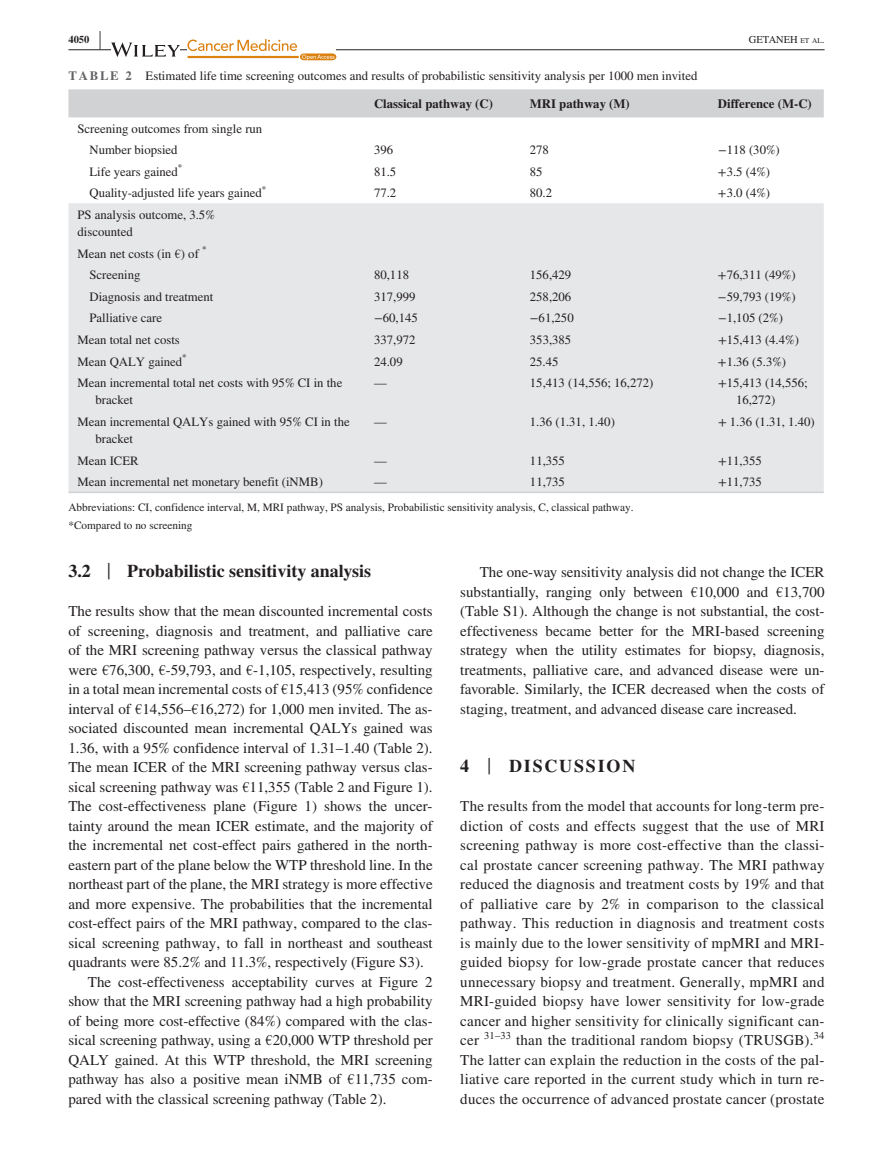
<style>
.page{position:relative;width:893px;height:1174px;background:#fff}
.page>*{position:absolute;margin:0;border:0;box-sizing:border-box;transform-origin:0 0}
.t1{font:700 25.95px "STIX";color:#231f20;scale:.36 1}
.t2{font:700 18px "STIX";color:#231f20}
.t3{font:700 18px "STIX";letter-spacing:.1em;color:#231f20}
.t4{font:15px/19.5px "STIX";color:#231f20;text-align:justify}
.t5{font:12.75px/17.2px "STIX";color:#231f20}
.t6{font:700 12.75px "STIX";color:#231f20}
.t7{font:11.25px/18px "STIX";color:#231f20}
.t8{font:10.5px "STIX";color:#231f20}
.t9{font:10.5px "STIX";color:#231f20}
.t10{font:700 10.5px "STIX";color:#231f20}
.s1{font-size:7.35px}
.s2{font-weight:700;color:#636366}
.s3{font-weight:400;font-size:23.7px}
</style>
<div class="page">
<hr style="left:68px;top:49px;width:756px;height:1px;background:#231f20">
<svg style="left:111px;top:43px;width:69px;height:14px"></svg>
<svg style="left:187px;top:39px;width:149px;height:21px"></svg>
<div style="left:68px;top:89px;width:756px;height:28px;background:#d1d2d4"></div>
<svg style="left:68px;top:203px;width:756px;height:288px;background:#e6e7e9"></svg>
<hr style="left:68px;top:491px;width:297px;height:2px;background:#d1d2d4">
<hr style="left:365px;top:491px;width:156px;height:2px;background:#d1d2d4">
<hr style="left:521px;top:491px;width:188px;height:2px;background:#d1d2d4">
<hr style="left:709px;top:491px;width:115px;height:2px;background:#d1d2d4">
<p class="t10" style="left:68px;top:33px;width:22px">4050</p>
<h1 class="t1" style="left:99px;top:25px;width:7px">|</h1>
<p class="t8" style="left:749px;top:32px;width:77px">GETANEH <span class="s1">et al</span>.</p>
<p class="t5" style="left:68px;top:68px;width:630px"><span class="s2">TABLE 2</span> Estimated life time screening outcomes and results of probabilistic sensitivity analysis per 1000 men invited</p>
<p class="t6" style="left:374px;top:96px;width:120px">Classical pathway (C)</p>
<p class="t6" style="left:530px;top:96px;width:101px">MRI pathway (M)</p>
<p class="t6" style="left:718px;top:96px;width:95px">Difference (M-C)</p>
<p class="t5" style="left:89px;top:118px;width:174px;line-height:21.6px;text-indent:-12px">Screening outcomes from single run<br>Number biopsied</p>
<p class="t5" style="left:374px;top:142px;width:21px">396</p>
<p class="t5" style="left:530px;top:142px;width:21px">278</p>
<p class="t5" style="left:718px;top:142px;width:63px">−118 (30%)</p>
<p class="t5" style="left:89px;top:164px;width:94px">Life years gained<sup>*</sup></p>
<p class="t5" style="left:374px;top:164px;width:24px">81.5</p>
<p class="t5" style="left:530px;top:164px;width:14px">85</p>
<p class="t5" style="left:718px;top:164px;width:54px">+3.5 (4%)</p>
<p class="t5" style="left:89px;top:185px;width:178px">Quality-adjusted life years gained<sup>*</sup></p>
<p class="t5" style="left:374px;top:185px;width:24px">77.2</p>
<p class="t5" style="left:530px;top:185px;width:24px">80.2</p>
<p class="t5" style="left:718px;top:185px;width:54px">+3.0 (4%)</p>
<p class="t5" style="left:77px;top:207px;width:139px">PS analysis outcome, 3.5% discounted</p>
<p class="t5" style="left:89px;top:243px;width:119px;line-height:21.6px;text-indent:-12px">Mean net costs (in €) of <sup>*<br></sup>Screening</p>
<p class="t5" style="left:374px;top:267px;width:37px">80,118</p>
<p class="t5" style="left:530px;top:267px;width:43px">156,429</p>
<p class="t5" style="left:718px;top:267px;width:79px">+76,311 (49%)</p>
<p class="t5" style="left:89px;top:289px;width:125px">Diagnosis and treatment</p>
<p class="t5" style="left:374px;top:289px;width:43px">317,999</p>
<p class="t5" style="left:530px;top:289px;width:43px">258,206</p>
<p class="t5" style="left:718px;top:289px;width:79px">−59,793 (19%)</p>
<p class="t5" style="left:89px;top:310px;width:74px">Palliative care</p>
<p class="t5" style="left:374px;top:310px;width:45px">−60,145</p>
<p class="t5" style="left:530px;top:310px;width:45px">−61,250</p>
<p class="t5" style="left:718px;top:310px;width:66px">−1,105 (2%)</p>
<p class="t5" style="left:77px;top:332px;width:104px">Mean total net costs</p>
<p class="t5" style="left:374px;top:332px;width:43px">337,972</p>
<p class="t5" style="left:530px;top:332px;width:43px">353,385</p>
<p class="t5" style="left:718px;top:332px;width:82px">+15,413 (4.4%)</p>
<p class="t5" style="left:78px;top:353px;width:111px">Mean QALY gained<sup>*</sup></p>
<p class="t5" style="left:374px;top:353px;width:30px">24.09</p>
<p class="t5" style="left:530px;top:353px;width:30px">25.45</p>
<p class="t5" style="left:718px;top:353px;width:70px">+1.36 (5.3%)</p>
<p class="t5" style="left:95px;top:375px;width:248px;text-indent:-18px">Mean incremental total net costs with 95% CI in the bracket</p>
<p class="t5" style="left:374px;top:375px;width:14px">—</p>
<p class="t5" style="left:530px;top:375px;width:125px">15,413 (14,556; 16,272)</p>
<p class="t5" style="left:736px;top:375px;width:73px;text-indent:-18px">+15,413 (14,556;<br>16,272)</p>
<p class="t5" style="left:96px;top:414px;width:256px;text-indent:-18px">Mean incremental QALYs gained with 95% CI in the bracket</p>
<p class="t5" style="left:374px;top:414px;width:14px">—</p>
<p class="t5" style="left:530px;top:414px;width:86px">1.36 (1.31, 1.40)</p>
<p class="t5" style="left:718px;top:414px;width:98px">+ 1.36 (1.31, 1.40)</p>
<p class="t5" style="left:78px;top:453px;width:63px">Mean ICER</p>
<p class="t5" style="left:374px;top:453px;width:14px">—</p>
<p class="t5" style="left:530px;top:453px;width:37px">11,355</p>
<p class="t5" style="left:718px;top:453px;width:45px">+11,355</p>
<p class="t5" style="left:78px;top:474px;width:247px">Mean incremental net monetary benefit (iNMB)</p>
<p class="t5" style="left:374px;top:474px;width:14px">—</p>
<p class="t5" style="left:530px;top:474px;width:37px">11,735</p>
<p class="t5" style="left:718px;top:474px;width:45px">+11,735</p>
<p class="t7" style="left:68px;top:499px;width:566px">Abbreviations: CI, confidence interval, M, MRI pathway, PS analysis, Probabilistic sensitivity analysis, C, classical pathway. *Compared to no screening</p>
<p class="t2" style="left:68px;top:560px;width:304px">3.2 <span class="s3">|</span> Probabilistic sensitivity analysis</p>
<p class="t4" style="left:68px;top:602px;width:366px">The results show that the mean discounted incremental costs</p>
<p class="t4" style="left:68px;top:622px;width:366px">of screening, diagnosis and treatment, and palliative care</p>
<p class="t4" style="left:68px;top:641px;width:366px">of the MRI screening pathway versus the classical pathway</p>
<p class="t4" style="left:68px;top:661px;width:366px">were €76,300, €-59,793, and €-1,105, respectively, resulting</p>
<p class="t4" style="left:68px;top:680px;width:366px">in a total mean incremental costs of €15,413 (95% confidence</p>
<p class="t4" style="left:68px;top:700px;width:366px">interval of €14,556–€16,272) for 1,000 men invited. The as-</p>
<p class="t4" style="left:68px;top:719px;width:366px">sociated discounted mean incremental QALYs gained was</p>
<p class="t4" style="left:68px;top:739px;width:366px">1.36, with a 95% confidence interval of 1.31–1.40 (Table 2).</p>
<p class="t4" style="left:68px;top:758px;width:366px">The mean ICER of the MRI screening pathway versus clas-</p>
<p class="t4" style="left:68px;top:778px;width:366px">sical screening pathway was €11,355 (Table 2 and Figure 1).</p>
<p class="t4" style="left:68px;top:797px;width:366px">The cost-effectiveness plane (Figure 1) shows the uncer-</p>
<p class="t4" style="left:68px;top:817px;width:366px">tainty around the mean ICER estimate, and the majority of</p>
<p class="t4" style="left:68px;top:836px;width:366px">the incremental net cost-effect pairs gathered in the north-</p>
<p class="t4" style="left:68px;top:856px;width:366px">eastern part of the plane below the WTP threshold line. In the</p>
<p class="t4" style="left:68px;top:875px;width:366px">northeast part of the plane, the MRI strategy is more effective</p>
<p class="t4" style="left:68px;top:895px;width:366px">and more expensive. The probabilities that the incremental</p>
<p class="t4" style="left:68px;top:914px;width:366px">cost-effect pairs of the MRI pathway, compared to the clas-</p>
<p class="t4" style="left:68px;top:934px;width:366px">sical screening pathway, to fall in northeast and southeast</p>
<p class="t4" style="left:68px;top:953px;width:357px">quadrants were 85.2% and 11.3%, respectively (Figure S3).</p>
<p class="t4" style="left:88px;top:973px;width:346px">The cost-effectiveness acceptability curves at Figure 2</p>
<p class="t4" style="left:68px;top:992px;width:366px">show that the MRI screening pathway had a high probability</p>
<p class="t4" style="left:68px;top:1012px;width:366px">of being more cost-effective (84%) compared with the clas-</p>
<p class="t4" style="left:68px;top:1031px;width:366px">sical screening pathway, using a €20,000 WTP threshold per</p>
<p class="t4" style="left:68px;top:1051px;width:366px">QALY gained. At this WTP threshold, the MRI screening</p>
<p class="t4" style="left:68px;top:1070px;width:366px">pathway has also a positive mean iNMB of €11,735 com-</p>
<p class="t4" style="left:68px;top:1090px;width:319px">pared with the classical screening pathway (Table 2).</p>
<p class="t4" style="left:460px;top:563px;width:366px;text-indent:20px">The one-way sensitivity analysis did not change the ICER substantially, ranging only between €10,000 and €13,700 (Table S1). Although the change is not substantial, the cost&shy;effectiveness became better for the MRI-based screening strategy when the utility estimates for biopsy, diagnosis, treatments, palliative care, and advanced disease were un&shy;favorable. Similarly, the ICER decreased when the costs of staging, treatment, and advanced disease care increased.</p>
<p class="t3" style="left:460px;top:755px;width:176px">4 <span class="s3">|</span> DISCUSSION</p>
<p class="t4" style="left:460px;top:797px;width:366px">The results from the model that accounts for long-term pre&shy;diction of costs and effects suggest that the use of MRI screening pathway is more cost-effective than the classi&shy;cal prostate cancer screening pathway. The MRI pathway reduced the diagnosis and treatment costs by 19% and that of palliative care by 2% in comparison to the classical pathway. This reduction in diagnosis and treatment costs is mainly due to the lower sensitivity of mpMRI and MRI&shy;guided biopsy for low-grade prostate cancer that reduces unnecessary biopsy and treatment. Generally, mpMRI and MRI-guided biopsy have lower sensitivity for low-grade cancer and higher sensitivity for clinically significant can&shy;cer</p>
<p class="t9" style="left:484px;top:1028px;width:28px">31–33</p>
<p class="t4" style="left:516px;top:1031px;width:299px">than the traditional random biopsy (TRUSGB).</p>
<p class="t9" style="left:814px;top:1028px;width:12px">34</p>
<p class="t4" style="left:460px;top:1051px;width:366px">The latter can explain the reduction in the costs of the pal&shy;liative care reported in the current study which in turn re&shy;duces the occurrence of advanced prostate cancer (prostate</p>
</div>
